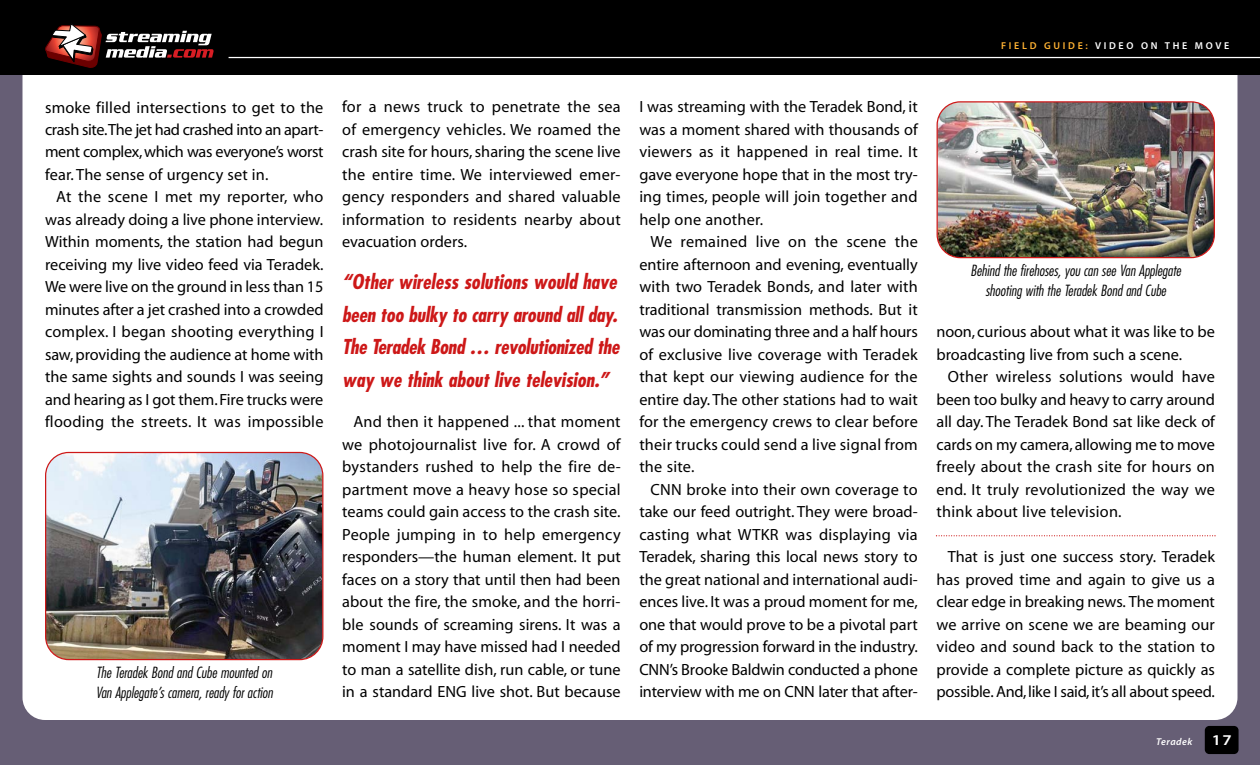
<style>
.page{position:relative;width:1260px;height:765px;background:#665e75}
.page>*{position:absolute;margin:0;border:0;box-sizing:border-box;transform-origin:0 0}
.t1{font:italic 700 condensed 20px/32.5px "Futura";color:#cd1818}
.t2{font:16.25px/22.5px "Myriad";color:#000;text-align:justify}
.t3{font:italic 300 condensed 15px/20px "Futura";color:#000;text-align:center}
.t4{font:600 15px "Myriad Pro";color:#fff;scale:1.15 1}
.t5{font:600 10px "Myriad Pro";letter-spacing:.27em;color:#fff}
.t6{font:italic 600 10px "Myriad Pro";letter-spacing:.05em;color:#fff}
.s1{color:#ffb333}
</style>
<div class="page">
<div style="left:22px;top:11px;width:1216px;height:709px;background:#fff;border-radius:22px"></div>
<div style="left:0;top:0;width:1260px;height:75px;background:#000"></div>
<svg style="left:45px;top:24px;width:169px;height:44px"></svg>
<hr style="left:229px;top:57px;width:1031px;height:1px;background:#fff">
<div style="left:1205px;top:726px;width:34px;height:28px;background:#000;border-radius:4px"></div>
<img style="left:937px;top:101px;width:278px;height:157px">
<img style="left:45px;top:452px;width:278px;height:208px">
<svg style="left:936px;top:535px;width:280px;height:1px"></svg>
<p class="t5" style="left:1001px;top:39px;width:230px"><span class="s1">FIELD GUIDE:</span> VIDEO ON THE MOVE</p>
<p class="t2" style="left:45px;top:97px;width:280px">smoke filled intersections to get to the crash site.The jet had crashed into an apart&shy;ment complex, which was everyone’s worst fear. The sense of urgency set in.</p>
<p class="t2" style="left:45px;top:187px;width:280px;text-indent:11px">At the scene I met my reporter, who was already doing a live phone interview.<br>Within moments, the station had begun receiving my live video feed via Teradek.<br>We were live on the ground in less than 15 minutes after a jet crashed into a crowded complex. I began shooting everything I saw, providing the audience at home with the same sights and sounds I was seeing and hearing as I got them. Fire trucks were flooding the streets. It was impossible</p>
<p class="t3" style="left:96px;top:662px;width:181px;text-align:left">TheTeradek Bond and Cubemounted on<br>Van Applegate’scamera,readyforaction</p>
<p class="t2" style="left:342px;top:97px;width:280px">for a news truck to penetrate the sea of emergency vehicles. We roamed the crash site for hours, sharing the scene live the entire time. We interviewed emer&shy;gency responders and shared valuable information to residents nearby about evacuation orders.</p>
<p class="t1" style="left:342px;top:266px;width:283px">“Other wireless solutions would have been too bulky to carry around allday.<br>The Teradek Bond … revolutionized the way we think about live television.”</p>
<p class="t2" style="left:342px;top:412px;width:280px;text-indent:11px">And then it happened ... that moment we photojournalist live for. A crowd of bystanders rushed to help the fire de&shy;partment move a heavy hose so special teams could gain access to the crash site.<br>People jumping in to help emergency responders—the human element. It put faces on a story that until then had been about the fire, the smoke, and the horri&shy;ble sounds of screaming sirens. It was a moment I may have missed had I needed to man a satellite dish, run cable, or tune in a standard ENG live shot. But because</p>
<p class="t2" style="left:639px;top:97px;width:280px">I was streaming with the Teradek Bond, it was a moment shared with thousands of viewers as it happened in real time. It gave everyone hope that in the most try&shy;ing times, people will join together and help one another.</p>
<p class="t2" style="left:639px;top:232px;width:280px;text-indent:11px">We remained live on the scene the entire afternoon and evening, eventually with two Teradek Bonds, and later with traditional transmission methods. But it was our dominating three and a half hours of exclusive live coverage with Teradek that kept our viewing audience for the entire day. The other stations had to wait for the emergency crews to clear before their trucks could send a live signal from the site.</p>
<p class="t2" style="left:639px;top:479px;width:280px;text-indent:11px">CNN broke into their own coverage to take our feed outright. They were broad&shy;casting what WTKR was displaying via Teradek, sharing this local news story to the great national and international audi&shy;ences live. It was a proud moment for me, one that would prove to be a pivotal part of my progression forward in the industry.<br>CNN’s Brooke Baldwin conducted a phone interview with me on CNN later that after-</p>
<p class="t3" style="left:970px;top:261px;width:215px">Behind thefirehoses,you can seeVan Applegate shooting with theTeradek Bond and Cube</p>
<p class="t2" style="left:937px;top:322px;width:280px">noon, curious about what it was like to be broadcasting live from such a scene.</p>
<p class="t2" style="left:937px;top:367px;width:280px;text-indent:11px">Other wireless solutions would have been too bulky and heavy to carry around all day. The Teradek Bond sat like deck of cards on my camera, allowing me to move freely about the crash site for hours on end. It truly revolutionized the way we think about live television.</p>
<p class="t2" style="left:937px;top:547px;width:280px;text-indent:11px">That is just one success story. Teradek has proved time and again to give us a clear edge in breaking news. The moment we arrive on scene we are beaming our video and sound back to the station to provide a complete picture as quickly as possible. And, like I said, it’s all about speed.</p>
<p class="t6" style="left:1156px;top:735px;width:38px">Teradek</p>
<p class="t4" style="left:1212px;top:730px;width:19px">17</p>
</div>
